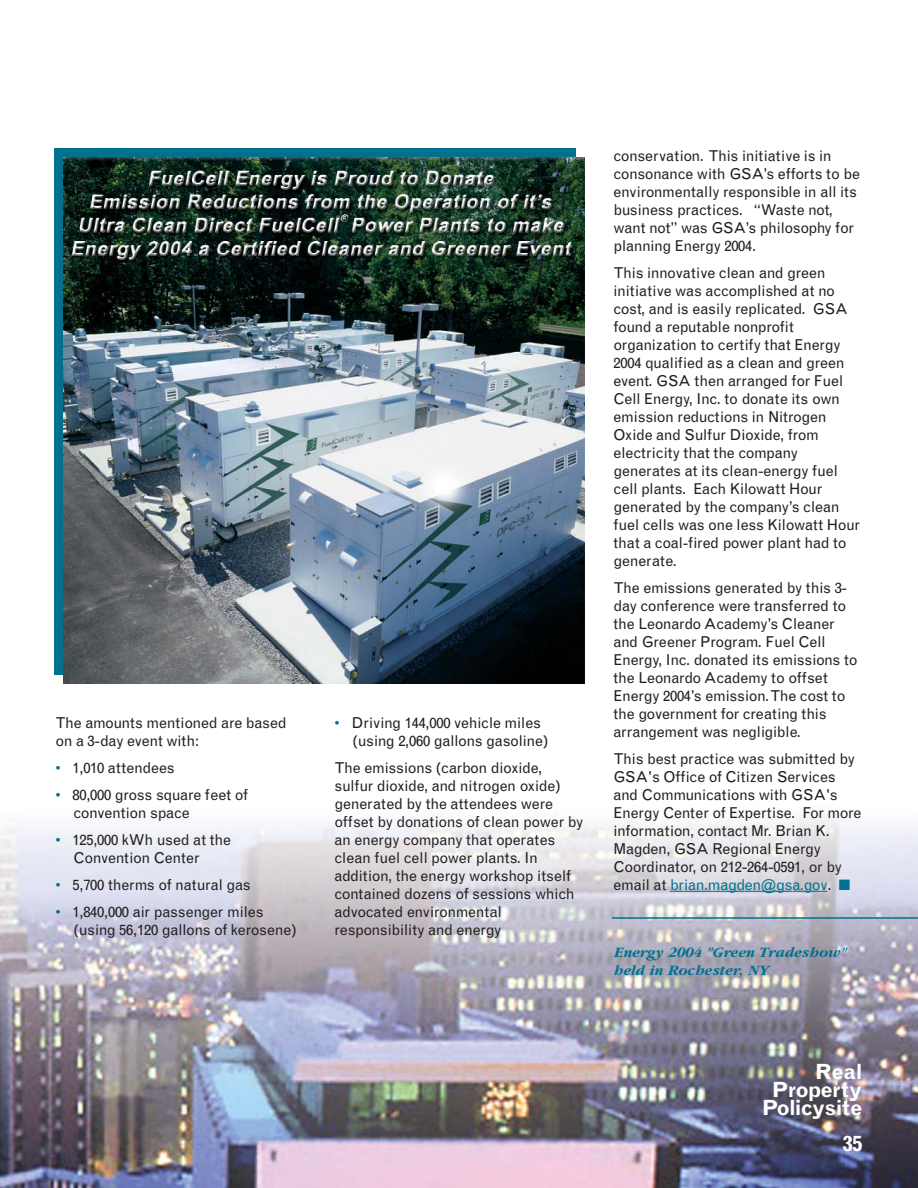
<style>
.page{position:relative;width:918px;height:1188px;background:#fff}
.page>*{position:absolute;margin:0;border:0;box-sizing:border-box;transform-origin:0 0}
.t1{font:700 21px/18px "Grotesque";letter-spacing:-.025em;color:#fff;text-align:right}
.t2{font:15px/18px "Grotesque";letter-spacing:-.015em;color:#231f20}
.t3{font:italic 700 15px/18px "Garamond";color:#00718f}
.s1{color:#00718f}
</style>
<div class="page">
<img style="left:0;top:816px;width:918px;height:372px">
<svg style="left:670px;top:891px;width:83px;height:1px"></svg>
<hr style="left:753px;top:891px;width:32px;height:1px;background:#00718f">
<svg style="left:785px;top:891px;width:42px;height:1px"></svg>
<div style="left:54px;top:148px;width:522px;height:527px;background:#00718f"></div>
<img style="left:63px;top:158px;width:522px;height:526px">
<hr style="left:612px;top:917px;width:306px;height:2px;background:#00718f">
<p class="t2" style="left:56px;top:715px;width:233px">The amounts mentioned are based on a 3-day event with:</p>
<p class="t2" style="left:56px;top:760px;width:121px"><span class="s1">•</span> 1,010 attendees</p>
<p class="t2" style="left:74px;top:787px;width:176px;text-indent:-18px"><span class="s1">•</span> 80,000 gross square feet of convention space</p>
<p class="t2" style="left:74px;top:832px;width:159px;text-indent:-18px"><span class="s1">•</span> 125,000 kWh used at the<br>Convention Center</p>
<p class="t2" style="left:56px;top:877px;width:197px"><span class="s1">•</span> 5,700 therms of natural gas</p>
<p class="t2" style="left:74px;top:904px;width:225px;text-indent:-18px"><span class="s1">•</span> 1,840,000 air passenger miles (using 56,120 gallons of kerosene)</p>
<p class="t2" style="left:353px;top:715px;width:198px;text-indent:-18px"><span class="s1">•</span> Driving 144,000 vehicle miles (using 2,060 gallons gasoline)</p>
<p class="t2" style="left:335px;top:760px;width:250px">The emissions (carbon dioxide, sulfur dioxide, and nitrogen oxide) generated by the attendees were offset by donations of clean power by an energy company that operates clean fuel cell power plants. In addition, the energy workshop itself contained dozens of sessions which advocated environmental responsibility and energy</p>
<p class="t2" style="left:614px;top:148px;width:248px">conservation. This initiative is in consonance with GSA’s efforts to be environmentally responsible in all its business practices. “Waste not, want not” was GSA’s philosophy for planning Energy 2004.</p>
<p class="t2" style="left:614px;top:265px;width:248px">This innovative clean and green initiative was accomplished at no cost, and is easily replicated. GSA found a reputable nonprofit organization to certify that Energy<br>2004 qualified as a clean and green event. GSA then arranged for Fuel<br>Cell Energy, Inc. to donate its own emission reductions in Nitrogen<br>Oxide and Sulfur Dioxide, from electricity that the company generates at its clean-energy fuel cell plants. Each Kilowatt Hour generated by the company’s clean fuel cells was one less Kilowatt Hour that a coal-fired power plant had to generate.</p>
<p class="t2" style="left:614px;top:580px;width:246px">The emissions generated by this 3- day conference were transferred to the Leonardo Academy’s Cleaner and Greener Program. Fuel Cell Energy, Inc. donated its emissions to the Leonardo Academy to offset Energy 2004’s emission. The cost to the government for creating this arrangement was negligible.</p>
<p class="t2" style="left:614px;top:751px;width:249px">This best practice was submitted by GSA's Office of Citizen Services and Communications with GSA's Energy Center of Expertise. For more information, contact Mr. Brian K.<br>Magden, GSA Regional Energy Coordinator, on 212-264-0591, or by email at <span class="s1">brian.magden@gsa.gov</span>. <span class="s1">■</span></p>
<p class="t3" style="left:613px;top:944px;width:234px">Energy 2004 "Green Tradeshow" held in Rochester, NY</p>
<h1 class="t1" style="left:762px;top:1064px;width:102px">Real<br>Property<br>Policysite</h1>
<h1 class="t1" style="left:843px;top:1136px;width:21px">35</h1>
</div>
